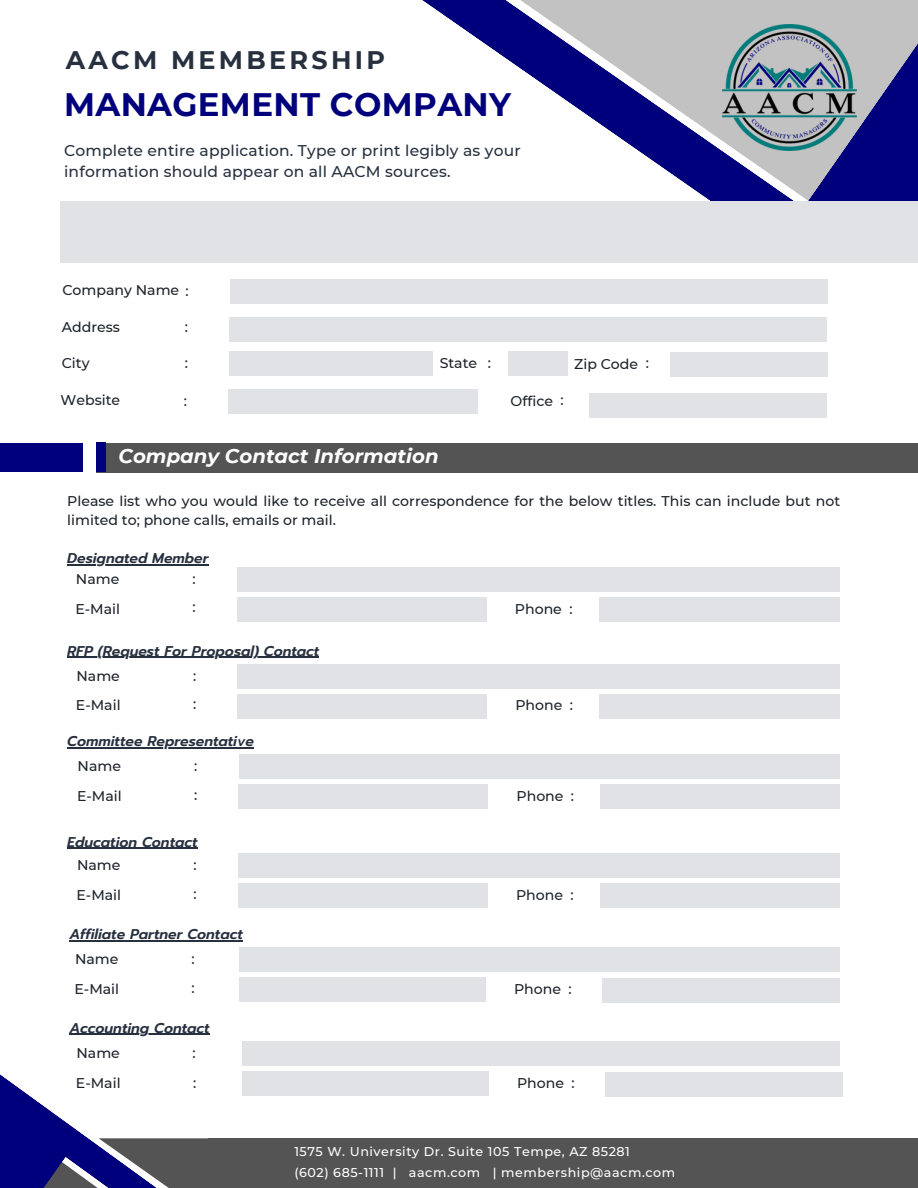
<style>
.page{position:relative;width:918px;height:1188px;background:#fff}
.page>*{position:absolute;margin:0;border:0;box-sizing:border-box;transform-origin:0 0}
.t1{font:700 32.4px "Montserrat";letter-spacing:.01em;color:#00007c}
.t2{font:700 25.35px "Montserrat";letter-spacing:.13em;color:#27303f}
.t3{font:italic 700 19.8px "Montserrat";color:#fff}
.t4{font:500 15.45px/21.1px "Montserrat";letter-spacing:.01em;color:#27303f}
.t5{font:500 14.1px/30.5px "Montserrat";color:#1e232b}
.t6{font:italic 600 14.1px "Prompt";color:#27303f}
.t7{font:500 12.75px/21.5px "Montserrat";letter-spacing:.045em;color:#fff}
</style>
<div class="page">
<div style="left:96px;top:443px;width:822px;height:29px;background:#545454"></div>
<div style="left:0;top:443px;width:83px;height:29px;background:#00007c"></div>
<div style="left:96px;top:443px;width:10px;height:29px;background:#00007c"></div>
<div style="left:237px;top:567px;width:602px;height:24px;background:#e1e2e6"></div>
<div style="left:237px;top:597px;width:249px;height:24px;background:#e1e2e6"></div>
<div style="left:599px;top:597px;width:240px;height:24px;background:#e1e2e6"></div>
<hr style="left:67px;top:564px;width:142px;height:1px;background:#27303f">
<hr style="left:67px;top:848px;width:131px;height:1px;background:#27303f">
<hr style="left:67px;top:747px;width:187px;height:1px;background:#27303f">
<hr style="left:69px;top:940px;width:174px;height:1px;background:#27303f">
<div style="left:242px;top:1042px;width:598px;height:24px;background:#e1e2e6"></div>
<hr style="left:67px;top:657px;width:252px;height:1px;background:#27303f">
<div style="left:238px;top:664px;width:602px;height:24px;background:#e1e2e6"></div>
<div style="left:238px;top:694px;width:249px;height:24px;background:#e1e2e6"></div>
<div style="left:599px;top:694px;width:241px;height:24px;background:#e1e2e6"></div>
<div style="left:239px;top:754px;width:600px;height:25px;background:#e1e2e6"></div>
<div style="left:239px;top:784px;width:249px;height:24px;background:#e1e2e6"></div>
<div style="left:601px;top:784px;width:239px;height:24px;background:#e1e2e6"></div>
<div style="left:238px;top:854px;width:602px;height:24px;background:#e1e2e6"></div>
<div style="left:238px;top:884px;width:249px;height:24px;background:#e1e2e6"></div>
<div style="left:600px;top:884px;width:239px;height:24px;background:#e1e2e6"></div>
<div style="left:239px;top:947px;width:600px;height:24px;background:#e1e2e6"></div>
<div style="left:239px;top:977px;width:247px;height:24px;background:#e1e2e6"></div>
<div style="left:602px;top:978px;width:238px;height:24px;background:#e1e2e6"></div>
<div style="left:230px;top:279px;width:598px;height:24px;background:#e1e2e6"></div>
<div style="left:230px;top:351px;width:202px;height:25px;background:#e1e2e6"></div>
<div style="left:670px;top:352px;width:157px;height:24px;background:#e1e2e6"></div>
<div style="left:230px;top:317px;width:597px;height:24px;background:#e1e2e6"></div>
<div style="left:228px;top:389px;width:250px;height:24px;background:#e1e2e6"></div>
<div style="left:589px;top:393px;width:237px;height:24px;background:#e1e2e6"></div>
<div style="left:509px;top:351px;width:59px;height:24px;background:#e1e2e6"></div>
<div style="left:61px;top:201px;width:857px;height:62px;background:#e1e2e6"></div>
<div style="left:242px;top:1071px;width:247px;height:25px;background:#e1e2e6"></div>
<div style="left:605px;top:1072px;width:238px;height:25px;background:#e1e2e6"></div>
<svg style="left:457px;top:0;width:461px;height:201px"></svg>
<img style="left:722px;top:24px;width:134px;height:126px">
<div style="left:208px;top:1138px;width:710px;height:50px;background:#545454"></div>
<svg style="left:67px;top:1034px;width:245px;height:154px"></svg>
<svg style="left:0;top:1074px;width:67px;height:114px"></svg>
<h2 class="t2" style="left:66px;top:44px;width:321px">AACM MEMBERSHIP</h2>
<h1 class="t1" style="left:64px;top:85px;width:448px">MANAGEMENT COMPANY</h1>
<p class="t4" style="left:64px;top:140px;width:458px">Complete entire application. Type or print legibly as your information should appear on all AACM sources.</p>
<p class="t5" style="left:62px;top:275px;width:128px">Company Name :</p>
<p class="t5" style="left:62px;top:311px;width:60px">Address</p>
<p class="t5" style="left:62px;top:347px;width:29px">City</p>
<p class="t5" style="left:574px;top:349px;width:66px">Zip Code</p>
<p class="t5" style="left:185px;top:312px;width:5px">:</p>
<p class="t5" style="left:185px;top:348px;width:5px">:</p>
<p class="t5" style="left:646px;top:348px;width:5px">:</p>
<p class="t5" style="left:440px;top:348px;width:53px">State :</p>
<p class="t5" style="left:61px;top:385px;width:61px">Website</p>
<p class="t5" style="left:184px;top:386px;width:5px">:</p>
<p class="t5" style="left:511px;top:386px;width:55px">Office :</p>
<h3 class="t3" style="left:119px;top:444px;width:322px">Company Contact Information</h3>
<p class="t5" style="left:67px;top:491px;width:774px;line-height:19.2px">Please list who you would like to receive all correspondence for the below titles. This can include but not limited to; phone calls, emails or mail.</p>
<p class="t6" style="left:67px;top:548px;width:143px">Designated Member</p>
<p class="t5" style="left:76px;top:564px;width:45px">Name</p>
<p class="t5" style="left:193px;top:564px;width:5px">:</p>
<p class="t5" style="left:75px;top:593px;width:46px">E-Mail</p>
<p class="t5" style="left:193px;top:592px;width:5px">:</p>
<p class="t5" style="left:515px;top:593px;width:59px">Phone :</p>
<p class="t6" style="left:67px;top:640px;width:254px">RFP (Request For Proposal) Contact</p>
<p class="t5" style="left:77px;top:660px;width:45px">Name</p>
<p class="t5" style="left:193px;top:660px;width:5px">:</p>
<p class="t5" style="left:76px;top:690px;width:46px">E-Mail</p>
<p class="t5" style="left:193px;top:689px;width:5px">:</p>
<p class="t5" style="left:515px;top:690px;width:59px">Phone :</p>
<p class="t6" style="left:67px;top:731px;width:188px">Committee Representative</p>
<p class="t5" style="left:78px;top:751px;width:45px">Name</p>
<p class="t5" style="left:194px;top:751px;width:5px">:</p>
<p class="t5" style="left:77px;top:780px;width:46px">E-Mail</p>
<p class="t5" style="left:194px;top:779px;width:5px">:</p>
<p class="t5" style="left:517px;top:780px;width:59px">Phone :</p>
<p class="t6" style="left:67px;top:831px;width:132px">Education Contact</p>
<p class="t5" style="left:77px;top:850px;width:45px">Name</p>
<p class="t5" style="left:194px;top:850px;width:5px">:</p>
<p class="t5" style="left:77px;top:880px;width:46px">E-Mail</p>
<p class="t5" style="left:194px;top:879px;width:5px">:</p>
<p class="t5" style="left:516px;top:880px;width:59px">Phone :</p>
<p class="t6" style="left:69px;top:924px;width:175px">Affiliate Partner Contact</p>
<p class="t5" style="left:75px;top:944px;width:45px">Name</p>
<p class="t5" style="left:192px;top:944px;width:5px">:</p>
<p class="t5" style="left:75px;top:973px;width:46px">E-Mail</p>
<p class="t5" style="left:192px;top:972px;width:5px">:</p>
<p class="t5" style="left:514px;top:973px;width:59px">Phone :</p>
<p class="t6" style="left:69px;top:1017px;width:142px">Accounting Contact</p>
<p class="t5" style="left:76px;top:1038px;width:46px">Name<br>E-Mail</p>
<p class="t5" style="left:193px;top:1037px;width:5px">: :</p>
<p class="t5" style="left:517px;top:1067px;width:59px">Phone :</p>
<p class="t7" style="left:294px;top:1141px;width:382px">1575 W. University Dr. Suite 105 Tempe, AZ 85281<br>(602) 685-1111 | aacm.com | membership@aacm.com</p>
</div>
